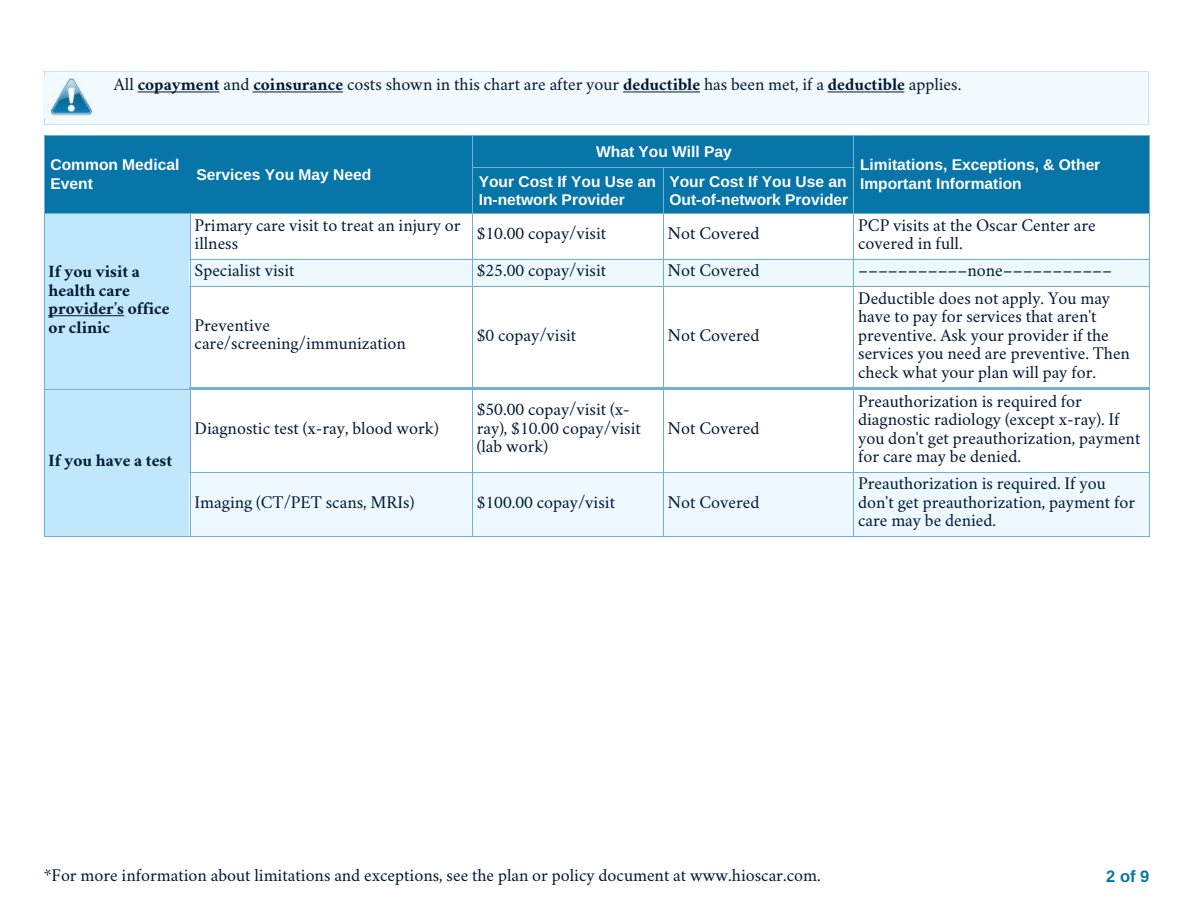
<style>
.page{position:relative;width:1188px;height:918px;background:#fff}
.page>*{position:absolute;margin:0;border:0;box-sizing:border-box;transform-origin:0 0}
.t1{font:700 16.5px "Arimo";color:#0775a8}
.t2{font:15.6px/18.5px "Crimson Text";letter-spacing:.005em;color:#001837}
.t3{font:700 15.6px/18.5px "Arimo";letter-spacing:.005em;color:#fff}
.t4{font:700 15.6px/18.5px "Crimson Text";letter-spacing:.005em;color:#001837}
.s1{font-weight:700}
</style>
<div class="page">
<div style="left:44px;top:135px;width:146px;height:78px;background:#0775a8"></div>
<div style="left:190px;top:135px;width:282px;height:78px;background:#0775a8"></div>
<div style="left:472px;top:135px;width:381px;height:32px;background:#0775a8"></div>
<div style="left:853px;top:135px;width:296px;height:78px;background:#0775a8"></div>
<div style="left:472px;top:167px;width:191px;height:46px;background:#0775a8"></div>
<div style="left:663px;top:167px;width:190px;height:46px;background:#0775a8"></div>
<div style="left:44px;top:213px;width:146px;height:176px;background:#c0e8fa"></div>
<div style="left:190px;top:259px;width:282px;height:27px;background:#eef8ff"></div>
<div style="left:472px;top:259px;width:191px;height:27px;background:#eef8ff"></div>
<div style="left:663px;top:259px;width:190px;height:27px;background:#eef8ff"></div>
<div style="left:853px;top:259px;width:296px;height:27px;background:#eef8ff"></div>
<div style="left:44px;top:389px;width:146px;height:147px;background:#c0e8fa"></div>
<div style="left:190px;top:472px;width:282px;height:64px;background:#eef8ff"></div>
<div style="left:472px;top:472px;width:191px;height:64px;background:#eef8ff"></div>
<div style="left:663px;top:472px;width:190px;height:64px;background:#eef8ff"></div>
<div style="left:853px;top:472px;width:296px;height:64px;background:#eef8ff"></div>
<hr style="left:853px;top:536px;width:297px;height:1px;background:#70afd9">
<hr style="left:1149px;top:472px;width:1px;height:65px;background:#70afd9">
<hr style="left:663px;top:536px;width:191px;height:1px;background:#70afd9">
<hr style="left:853px;top:472px;width:1px;height:65px;background:#70afd9">
<hr style="left:472px;top:536px;width:192px;height:1px;background:#70afd9">
<hr style="left:663px;top:472px;width:1px;height:65px;background:#70afd9">
<hr style="left:190px;top:536px;width:283px;height:1px;background:#70afd9">
<hr style="left:472px;top:472px;width:1px;height:65px;background:#70afd9">
<hr style="left:853px;top:472px;width:297px;height:1px;background:#70afd9">
<hr style="left:1149px;top:388px;width:1px;height:85px;background:#70afd9">
<hr style="left:663px;top:472px;width:191px;height:1px;background:#70afd9">
<hr style="left:853px;top:388px;width:1px;height:85px;background:#70afd9">
<hr style="left:472px;top:472px;width:192px;height:1px;background:#70afd9">
<hr style="left:663px;top:388px;width:1px;height:85px;background:#70afd9">
<hr style="left:190px;top:472px;width:283px;height:1px;background:#70afd9">
<hr style="left:472px;top:388px;width:1px;height:85px;background:#70afd9">
<hr style="left:44px;top:536px;width:147px;height:1px;background:#70afd9">
<hr style="left:44px;top:389px;width:1px;height:148px;background:#70afd9">
<hr style="left:190px;top:389px;width:1px;height:148px;background:#70afd9">
<hr style="left:853px;top:387px;width:297px;height:1px;background:#70afd9">
<hr style="left:1149px;top:286px;width:1px;height:102px;background:#70afd9">
<hr style="left:663px;top:387px;width:191px;height:1px;background:#70afd9">
<hr style="left:853px;top:286px;width:1px;height:102px;background:#70afd9">
<hr style="left:472px;top:387px;width:192px;height:1px;background:#70afd9">
<hr style="left:663px;top:286px;width:1px;height:102px;background:#70afd9">
<hr style="left:190px;top:387px;width:283px;height:1px;background:#70afd9">
<hr style="left:472px;top:286px;width:1px;height:102px;background:#70afd9">
<hr style="left:853px;top:286px;width:297px;height:1px;background:#70afd9">
<svg style="left:1149px;top:260px;width:1px;height:26px"></svg>
<hr style="left:663px;top:286px;width:191px;height:1px;background:#70afd9">
<svg style="left:853px;top:260px;width:1px;height:26px"></svg>
<hr style="left:472px;top:286px;width:192px;height:1px;background:#70afd9">
<svg style="left:663px;top:260px;width:1px;height:26px"></svg>
<hr style="left:190px;top:286px;width:283px;height:1px;background:#70afd9">
<svg style="left:472px;top:260px;width:1px;height:26px"></svg>
<hr style="left:853px;top:259px;width:297px;height:1px;background:#70afd9">
<hr style="left:1149px;top:213px;width:1px;height:47px;background:#70afd9">
<hr style="left:663px;top:259px;width:191px;height:1px;background:#70afd9">
<hr style="left:853px;top:213px;width:1px;height:47px;background:#70afd9">
<hr style="left:472px;top:259px;width:192px;height:1px;background:#70afd9">
<hr style="left:663px;top:213px;width:1px;height:47px;background:#70afd9">
<hr style="left:190px;top:259px;width:283px;height:1px;background:#70afd9">
<hr style="left:472px;top:213px;width:1px;height:47px;background:#70afd9">
<hr style="left:44px;top:389px;width:147px;height:1px;background:#70afd9">
<hr style="left:44px;top:213px;width:1px;height:177px;background:#70afd9">
<hr style="left:190px;top:213px;width:1px;height:177px;background:#70afd9">
<hr style="left:663px;top:213px;width:191px;height:1px;background:#70afd9">
<hr style="left:472px;top:213px;width:192px;height:1px;background:#70afd9">
<hr style="left:663px;top:167px;width:1px;height:47px;background:#70afd9">
<hr style="left:853px;top:135px;width:297px;height:1px;background:#70afd9">
<hr style="left:853px;top:213px;width:297px;height:1px;background:#70afd9">
<hr style="left:853px;top:135px;width:1px;height:79px;background:#70afd9">
<hr style="left:1149px;top:135px;width:1px;height:79px;background:#70afd9">
<hr style="left:472px;top:135px;width:382px;height:1px;background:#70afd9">
<hr style="left:472px;top:167px;width:382px;height:1px;background:#70afd9">
<hr style="left:190px;top:135px;width:283px;height:1px;background:#70afd9">
<hr style="left:190px;top:213px;width:283px;height:1px;background:#70afd9">
<hr style="left:472px;top:135px;width:1px;height:79px;background:#70afd9">
<hr style="left:44px;top:135px;width:147px;height:1px;background:#70afd9">
<hr style="left:44px;top:213px;width:147px;height:1px;background:#70afd9">
<hr style="left:44px;top:135px;width:1px;height:79px;background:#70afd9">
<hr style="left:190px;top:388px;width:960px;height:2px;background:#70afd9">
<hr style="left:49px;top:315px;width:75px;height:1px;background:#001837">
<div style="left:44px;top:71px;width:1105px;height:54px;background:#f2fafd"></div>
<hr style="left:44px;top:71px;width:1105px;height:1px;background:#c0e8fb">
<hr style="left:44px;top:124px;width:1105px;height:1px;background:#c0e8fb">
<hr style="left:44px;top:71px;width:1px;height:54px;background:#c0e8fb">
<hr style="left:1148px;top:71px;width:1px;height:54px;background:#c0e8fb">
<img style="left:50px;top:78px;width:43px;height:38px">
<hr style="left:138px;top:91px;width:81px;height:1px;background:#001837">
<hr style="left:253px;top:91px;width:89px;height:1px;background:#001837">
<hr style="left:624px;top:91px;width:76px;height:1px;background:#001837">
<hr style="left:828px;top:91px;width:76px;height:1px;background:#001837">
<p class="t2" style="left:114px;top:78px;width:849px">All <span class="s1">copayment</span> and <span class="s1">coinsurance</span> costs shown in this chart are after your <span class="s1">deductible</span> has been met, if a <span class="s1">deductible</span> applies.</p>
<p class="t3" style="left:51px;top:156px;width:130px">Common Medical<br>Event</p>
<p class="t3" style="left:197px;top:165px;width:176px">Services You May Need</p>
<p class="t3" style="left:596px;top:142px;width:137px">What You Will Pay</p>
<p class="t3" style="left:860px;top:156px;width:242px">Limitations, Exceptions, &amp; Other</p>
<p class="t3" style="left:479px;top:172px;width:179px">Your Cost If You Use an</p>
<p class="t3" style="left:860px;top:174px;width:163px">Important Information</p>
<p class="t3" style="left:479px;top:191px;width:148px">In-network Provider</p>
<p class="t3" style="left:669px;top:172px;width:180px">Your Cost If You Use an<br>Out-of-network Provider</p>
<p class="t4" style="left:49px;top:265px;width:122px">If you visit a health care provider’s office or clinic</p>
<p class="t4" style="left:49px;top:453px;width:125px">If you have a test</p>
<p class="t2" style="left:195px;top:218px;width:267px">Primary care visit to treat an injury or illness</p>
<p class="t2" style="left:477px;top:227px;width:131px">$10.00 copay/visit</p>
<p class="t2" style="left:667px;top:227px;width:94px">Not Covered</p>
<p class="t2" style="left:858px;top:218px;width:239px">PCP visits at the Oscar Center are covered in full.</p>
<p class="t2" style="left:195px;top:264px;width:102px">Specialist visit</p>
<p class="t2" style="left:477px;top:264px;width:131px">$25.00 copay/visit</p>
<p class="t2" style="left:667px;top:264px;width:94px">Not Covered</p>
<p class="t2" style="left:858px;top:264px;width:255px">–––––––––––none–––––––––––</p>
<p class="t2" style="left:195px;top:318px;width:213px">Preventive care/screening/immunization</p>
<p class="t2" style="left:477px;top:328px;width:101px">$0 copay/visit</p>
<p class="t2" style="left:667px;top:328px;width:94px">Not Covered</p>
<p class="t2" style="left:858px;top:291px;width:273px">Deductible does not apply. You may have to pay for services that aren't preventive. Ask your provider if the services you need are preventive. Then check what your plan will pay for.</p>
<p class="t2" style="left:195px;top:421px;width:246px">Diagnostic test (x-ray, blood work)</p>
<p class="t2" style="left:477px;top:403px;width:166px">$50.00 copay/visit (x&shy;ray), $10.00 copay/visit (lab work)</p>
<p class="t2" style="left:667px;top:421px;width:94px">Not Covered</p>
<p class="t2" style="left:195px;top:495px;width:221px">Imaging (CT/PET scans, MRIs)</p>
<p class="t2" style="left:477px;top:495px;width:140px">$100.00 copay/visit</p>
<p class="t2" style="left:667px;top:495px;width:94px">Not Covered</p>
<p class="t2" style="left:858px;top:394px;width:284px">Preauthorization is required for diagnostic radiology (except x-ray). If you don't get preauthorization, payment for care may be denied.</p>
<p class="t2" style="left:858px;top:477px;width:279px">Preauthorization is required. If you don't get preauthorization, payment for care may be denied.</p>
<p class="t2" style="left:44px;top:868px;width:778px">*For more information about limitations and exceptions, see the plan or policy document at www.hioscar.com.</p>
<p class="t1" style="left:1106px;top:868px;width:45px">2of9</p>
</div>
